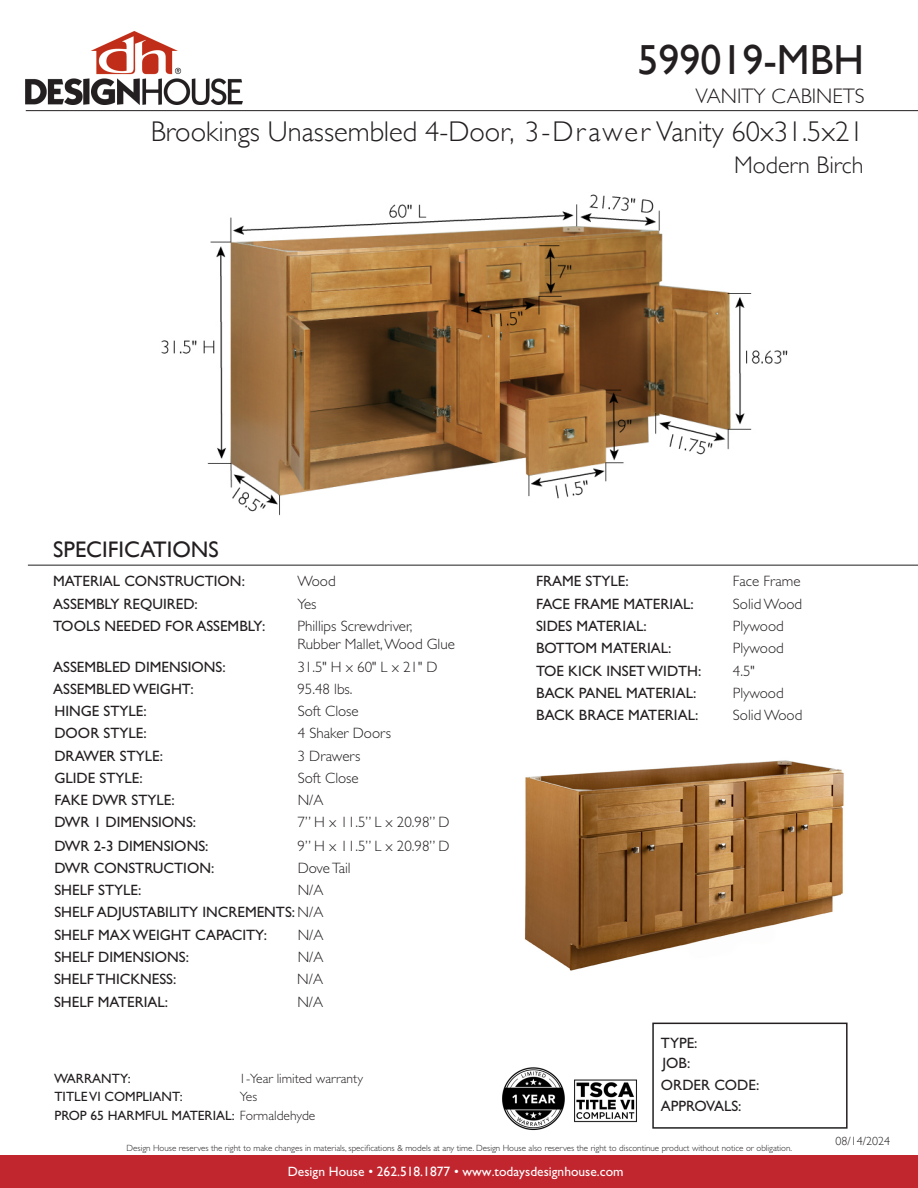
<style>
.page{position:relative;width:918px;height:1188px;background:#fff}
.page>*{position:absolute;margin:0;border:0;box-sizing:border-box;transform-origin:0 0}
.t1{font:42px "Gill Sans";color:#231f20}
.t2{font:300 28.5px "Gill Sans";color:#231f20}
.t3{font:300 24px "Gill Sans";color:#231f20}
.t4{font:22.5px "Gill Sans";color:#231f20}
.t5{font:300 21px "Gill Sans";color:#231f20}
.t6{font:15px/22.4px "Gill Sans Std";color:#231f20}
.t7{font:300 15px/22.4px "Gill Sans Std";color:#231f20}
.t8{font:13.5px/18.9px "Gill Sans Std";color:#231f20}
.t9{font:13.5px "Gill Sans Std";color:#fff}
.t10{font:300 13.5px "Gill Sans Std";color:#231f20}
.t11{font:300 12px "Gill Sans";color:#231f20}
.t12{font:300 9px "Gill Sans Std";color:#231f20}
.s1{font-weight:300}
.s2{font-family:"Gill Sans"}
</style>
<div class="page">
<img style="left:524px;top:760px;width:322px;height:263px">
<div style="left:0;top:1156px;width:918px;height:32px;background:#c1262f"></div>
<img style="left:26px;top:32px;width:217px;height:73px">
<div style="left:652px;top:1023px;width:196px;height:106px;border:2px solid #231f20"></div>
<hr style="left:28px;top:565px;width:890px;height:1px;background:#231f20">
<img style="left:574px;top:1079px;width:63px;height:44px">
<img style="left:502px;top:1067px;width:63px;height:64px">
<hr style="left:26px;top:110px;width:892px;height:1px;background:#231f20">
<img style="left:161px;top:194px;width:627px;height:322px">
<h1 class="t1" style="left:637px;top:35px;width:228px">599019-MBH</h1>
<h3 class="t5" style="left:696px;top:79px;width:170px">VANITY CABINETS</h3>
<h2 class="t2" style="left:151px;top:110px;width:714px">Brookings Unassembled 4-Door, 3-Drawer Vanity 60x31.5x21</h2>
<h3 class="t3" style="left:734px;top:147px;width:131px">Modern Birch</h3>
<h3 class="t4" style="left:53px;top:536px;width:167px">SPECIFICATIONS</h3>
<p class="t6" style="left:53px;top:569px;width:193px">MATERIAL CONSTRUCTION:</p>
<p class="t6" style="left:53px;top:592px;width:214px">ASSEMBLY REQUIRED:<br>TOOLS NEEDED FOR ASSEMBLY:</p>
<p class="t7" style="left:297px;top:569px;width:117px">Wood<br>Yes<br>Phillips Screwdriver,</p>
<p class="t7" style="left:297px;top:633px;width:159px">Rubber Mallet, Wood Glue</p>
<p class="t6" style="left:53px;top:656px;width:174px">ASSEMBLED DIMENSIONS:<br>ASSEMBLED WEIGHT:</p>
<p class="t7" style="left:297px;top:656px;width:142px">31.5" H x 60" L x 21" D<br>95.48 lbs.</p>
<p class="t6" style="left:54px;top:700px;width:110px">HINGE STYLE:<br>DOOR STYLE:<br>DRAWER STYLE:<br>GLIDE STYLE:</p>
<p class="t7" style="left:298px;top:700px;width:95px">Soft Close<br>4 Shaker Doors<br>3 Drawers<br>Soft Close</p>
<p class="t6" style="left:54px;top:789px;width:122px">FAKE DWR STYLE:</p>
<p class="t7" style="left:298px;top:789px;width:27px">N/A</p>
<p class="t6" style="left:54px;top:834px;width:156px">DWR 2-3 DIMENSIONS:</p>
<p class="t6" style="left:54px;top:811px;width:143px">DWR 1 DIMENSIONS:</p>
<p class="t7" style="left:298px;top:811px;width:154px">7” H x 11.5” L x 20.98” D</p>
<p class="t7" style="left:298px;top:834px;width:154px">9” H x 11.5” L x 20.98” D</p>
<p class="t6" style="left:54px;top:857px;width:161px">DWR CONSTRUCTION:</p>
<p class="t7" style="left:298px;top:857px;width:55px">Dove Tail</p>
<p class="t6" style="left:54px;top:879px;width:88px">SHELF STYLE:</p>
<p class="t6" style="left:54px;top:879px;width:271px;text-align:justify;text-indent:243px"><span class="s1">N/A </span>SHELF ADJUSTABILITY INCREMENTS: <span class="s1">N/A </span>SHELF MAX WEIGHT CAPACITY:</p>
<p class="t7" style="left:298px;top:924px;width:27px">N/A</p>
<p class="t6" style="left:54px;top:946px;width:136px">SHELF DIMENSIONS:</p>
<p class="t7" style="left:298px;top:946px;width:27px">N/A</p>
<p class="t6" style="left:54px;top:968px;width:124px">SHELF THICKNESS:<br>SHELF MATERIAL:</p>
<p class="t7" style="left:297px;top:968px;width:27px">N/A<br>N/A</p>
<p class="t8" style="left:54px;top:1069px;width:78px">WARRANTY:</p>
<p class="t10" style="left:239px;top:1071px;width:125px">1-Year limited warranty</p>
<p class="t8" style="left:54px;top:1087px;width:130px">TITLE VI COMPLIANT:</p>
<p class="t8" style="left:54px;top:1087px;width:262px;text-indent:185px"><span class="s1">Yes<br></span>PROP 65 HARMFUL MATERIAL: <span class="s1">Formaldehyde</span></p>
<p class="t6" style="left:536px;top:570px;width:94px">FRAME STYLE:</p>
<p class="t7" style="left:733px;top:570px;width:69px">Face Frame</p>
<p class="t6" style="left:536px;top:593px;width:159px">FACE FRAME MATERIAL:<br>SIDES MATERIAL:</p>
<p class="t7" style="left:733px;top:593px;width:71px">Solid Wood<br>Plywood</p>
<p class="t6" style="left:536px;top:637px;width:137px">BOTTOM MATERIAL:</p>
<p class="t7" style="left:733px;top:637px;width:52px">Plywood</p>
<p class="t6" style="left:536px;top:659px;width:167px">TOE KICK INSET WIDTH:</p>
<p class="t7" style="left:733px;top:660px;width:23px">4.5"</p>
<p class="t6" style="left:536px;top:682px;width:164px">BACK PANEL MATERIAL:<br>BACK BRACE MATERIAL:</p>
<p class="t7" style="left:733px;top:682px;width:71px">Plywood<br>Solid Wood</p>
<p class="t6" style="left:661px;top:1034px;width:38px;line-height:19.5px">TYPE:<br>JOB:</p>
<p class="t6" style="left:661px;top:1075px;width:100px;line-height:21px">ORDER CODE:<br>APPROVALS:</p>
<p class="t12" style="left:127px;top:1143px;width:667px">Design House reserves the right to make changes in materials, specifications &amp; models at any time. Design House also reserves the right to discontinue product without notice or obligation.</p>
<p class="t9" style="left:288px;top:1164px;width:337px">Design House • <span class="s2">262.518.1877</span> • www.todaysdesignhouse.com</p>
<p class="t11" style="left:836px;top:1132px;width:56px">08/14/2024</p>
</div>
